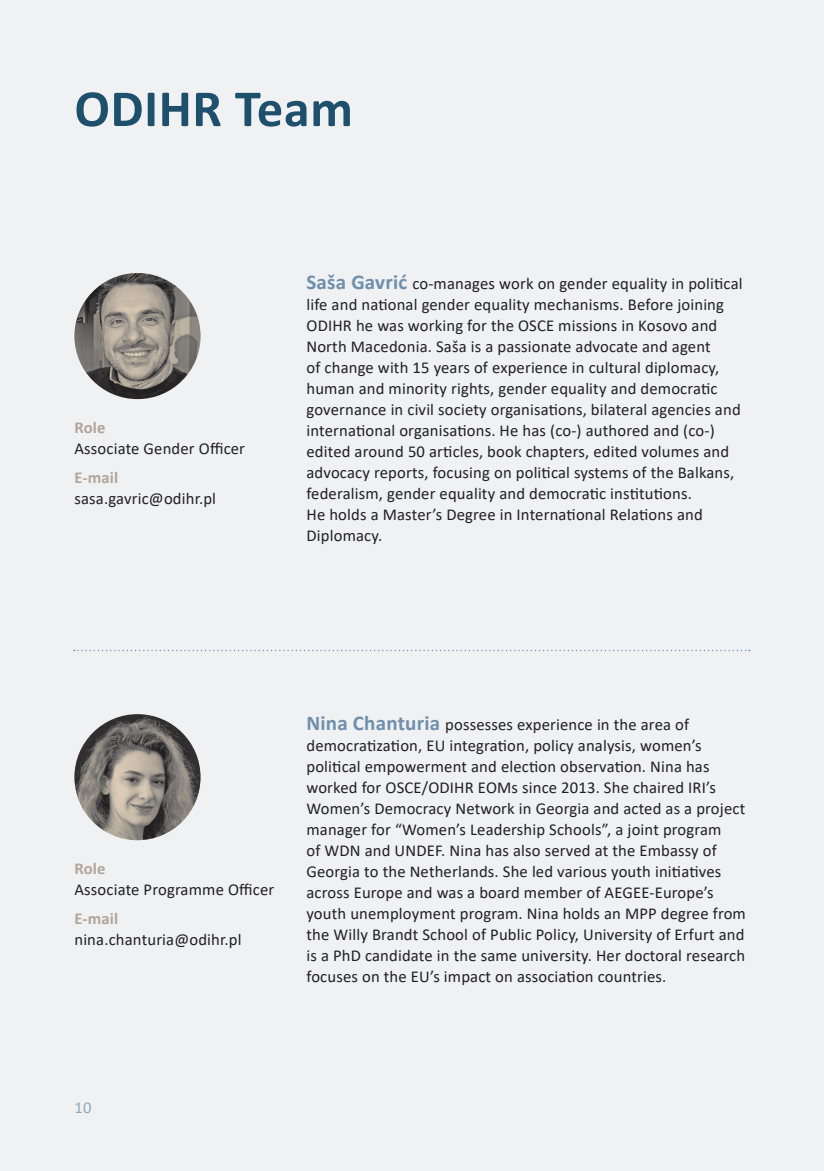
<style>
.page{position:relative;width:824px;height:1171px;background:#fff}
.page>*{position:absolute;margin:0;border:0;box-sizing:border-box;transform-origin:0 0}
.t1{font:700 52.5px "Calibri";letter-spacing:.01em;color:#1e506c}
.t2{font:16.62px/21px "Calibri";letter-spacing:.01em;color:#231f20}
.t3{font:700 16.62px "Calibri";letter-spacing:.01em;color:#b2a497}
.t4{font:16.62px "Calibri";color:#91a8c1}
.s1{font-weight:700;font-size:21px;color:#6f8fac}
</style>
<div class="page">
<div style="left:0;top:0;width:823px;height:1171px;background:#eff1f2"></div>
<hr style="left:823px;top:0;width:1px;height:1171px;background:#eff1f2">
<img style="left:74px;top:714px;width:126px;height:126px;border-radius:63px">
<img style="left:74px;top:273px;width:126px;height:126px;border-radius:62px">
<svg style="left:74px;top:650px;width:675px;height:1px"></svg>
<h1 class="t1" style="left:74px;top:71px;width:280px">ODIHR Team</h1>
<p class="t3" style="left:74px;top:415px;width:32px">Role</p>
<p class="t2" style="left:74px;top:437px;width:172px">Associate Gender Officer</p>
<p class="t3" style="left:74px;top:465px;width:45px">E-mail</p>
<p class="t2" style="left:74px;top:487px;width:143px">sasa.gavric@odihr.pl</p>
<p class="t2" style="left:306px;top:272px;width:437px"><span class="s1">Saša Gavrić</span> co-manages work on gender equality in political life and national gender equality mechanisms. Before joining ODIHR he was working for the OSCE missions in Kosovo and North Macedonia. Saša is a passionate advocate and agent<br>of change with 15 years of experience in cultural diplomacy, human and minority rights, gender equality and democratic governance in civil society organisations, bilateral agencies and international organisations. He has (co-) authored and (co-) edited around 50 articles, book chapters, edited volumes and advocacy reports, focusing on political systems of the Balkans, federalism, gender equality and democratic institutions.<br>He holds a Master’s Degree in International Relations and Diplomacy.</p>
<p class="t3" style="left:74px;top:856px;width:32px">Role</p>
<p class="t2" style="left:74px;top:878px;width:201px">Associate Programme Officer</p>
<p class="t3" style="left:74px;top:906px;width:45px">E-mail</p>
<p class="t2" style="left:74px;top:928px;width:168px">nina.chanturia@odihr.pl</p>
<p class="t2" style="left:306px;top:713px;width:441px"><span class="s1">Nina Chanturia</span> possesses experience in the area of democratization, EU integration, policy analysis, women’s political empowerment and election observation. Nina has worked for OSCE/ODIHR EOMs since 2013. She chaired IRI’s Women’s Democracy Network in Georgia and acted as a project manager for “Women’s Leadership Schools”, a joint program<br>of WDN and UNDEF. Nina has also served at the Embassy of Georgia to the Netherlands. She led various youth initiatives across Europe and was a board member of AEGEE-Europe’s youth unemployment program. Nina holds an MPP degree from the Willy Brandt School of Public Policy, University of Erfurt and is a PhD candidate in the same university. Her doctoral research focuses on the EU’s impact on association countries.</p>
<p class="t4" style="left:74px;top:1096px;width:19px">10</p>
</div>
